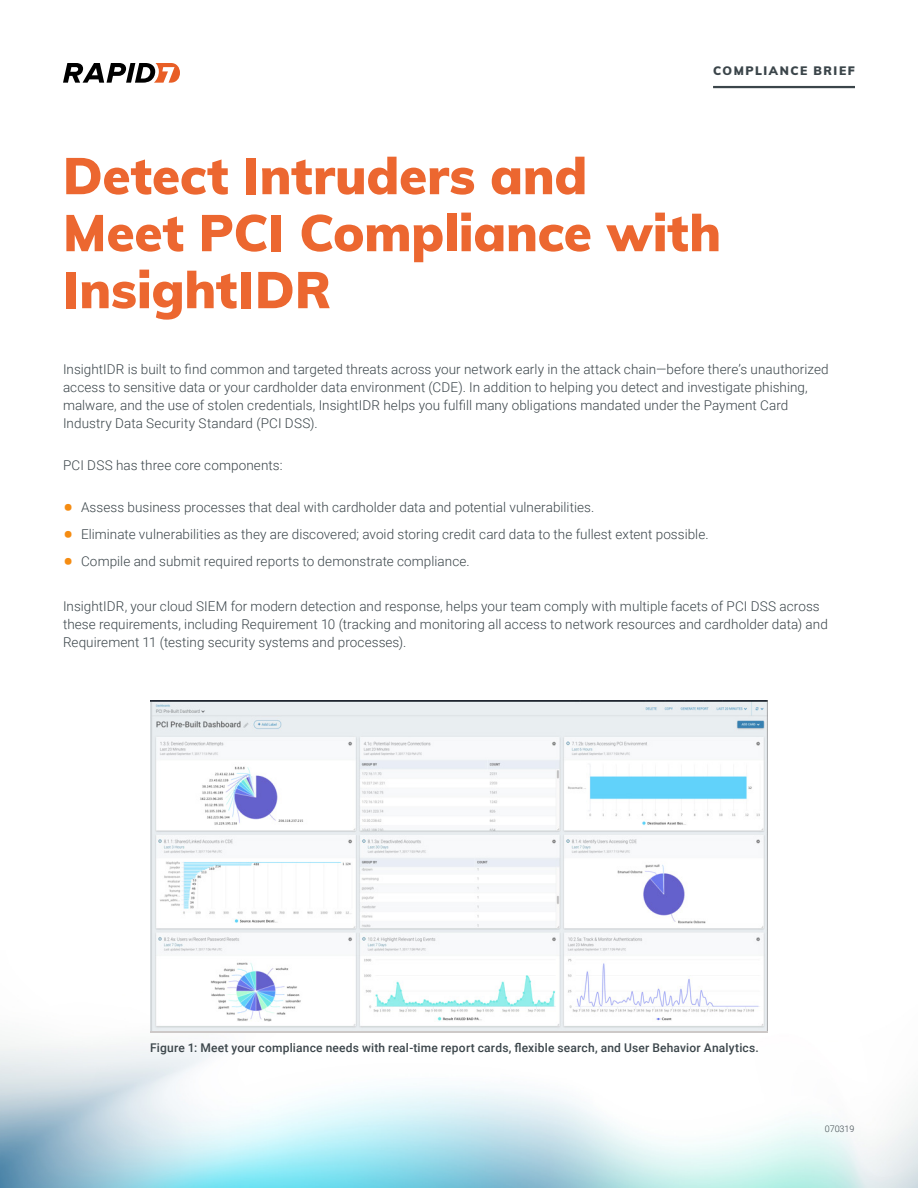
<style>
.page{position:relative;width:918px;height:1188px;background:#fff}
.page>*{position:absolute;margin:0;border:0;box-sizing:border-box;transform-origin:0 0}
.t1{font:900 51px/57px "Muli";color:#ec6730}
.Body{font:300 13.5px/18px "Roboto";letter-spacing:.005em;color:#3b454a}
.Body_Caption{font:500 12px "Roboto";letter-spacing:.015em;color:#3b454a}
.underline_element{font:900 12px "Muli";letter-spacing:.125em;color:#3b454a}
.t2{font:300 9px "Roboto";color:#3b454a}
.s1{font-weight:900;font-size:27px;color:#f58c12}
</style>
<div class="page">
<img style="left:0;top:1032px;width:918px;height:156px">
<hr style="left:713px;top:86px;width:142px;height:2px;background:#3b454a">
<svg style="left:63px;top:63px;width:117px;height:20px"></svg>
<img style="left:150px;top:700px;width:618px;height:331px">
<p class="underline_element" style="left:713px;top:62px;width:143px">COMPLIANCE BRIEF</p>
<p class="t1" style="left:63px;top:145px;width:660px">Detect Intruders and<br>Meet PCI Compliance with<br>InsightIDR</p>
<p class="Body" style="left:63px;top:360px;width:767px">InsightIDR is built to find common and targeted threats across your network early in the attack chain—before there’s unauthorized access to sensitive data or your cardholder data environment (CDE). In addition to helping you detect and investigate phishing, malware, and the use of stolen credentials, InsightIDR helps you fulfill many obligations mandated under the Payment Card Industry Data Security Standard (PCI DSS).</p>
<p class="Body" style="left:63px;top:456px;width:221px">PCI DSS has three core components:</p>
<p class="Body" style="left:63px;top:498px;width:533px"><span class="s1">•</span> Assess business processes that deal with cardholder data and potential vulnerabilities.</p>
<p class="Body" style="left:63px;top:525px;width:647px"><span class="s1">•</span> Eliminate vulnerabilities as they are discovered; avoid storing credit card data to the fullest extent possible.</p>
<p class="Body" style="left:63px;top:552px;width:408px"><span class="s1">•</span> Compile and submit required reports to demonstrate compliance.</p>
<p class="Body" style="left:63px;top:597px;width:766px">InsightIDR, your cloud SIEM for modern detection and response, helps your team comply with multiple facets of PCI DSS across these requirements, including Requirement 10 (tracking and monitoring all access to network resources and cardholder data) and<br>Requirement 11 (testing security systems and processes).</p>
<p class="Body_Caption" style="left:150px;top:1039px;width:610px">Figure 1: Meet your compliance needs with real-time report cards, flexible search, and User Behavior Analytics.</p>
<p class="t2" style="left:825px;top:1122px;width:31px">070319</p>
</div>
